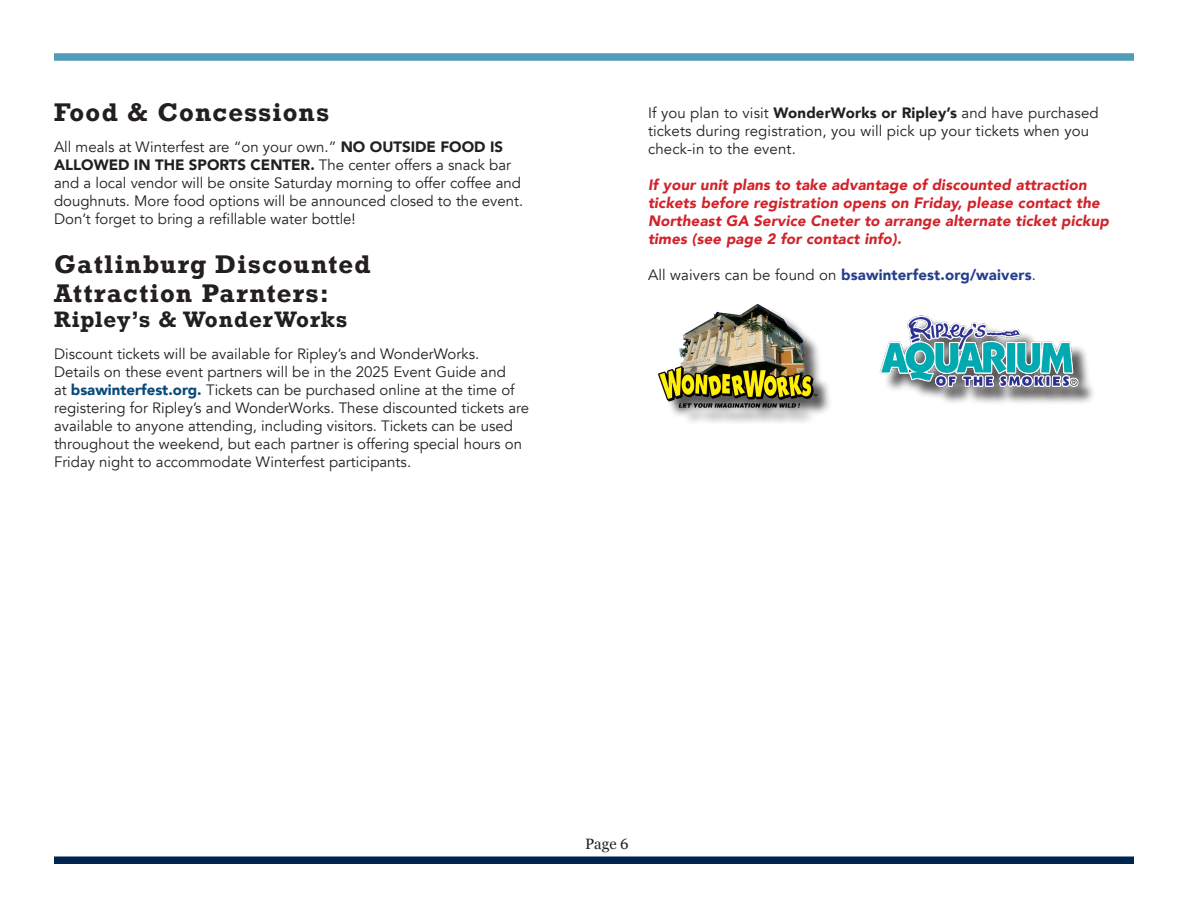
<style>
.page{position:relative;width:1188px;height:918px;background:#fff}
.page>*{position:absolute;margin:0;border:0;box-sizing:border-box;transform-origin:0 0}
.t1{font:700 24px/28.8px "Rockwell";letter-spacing:.06em;color:#231f20}
.t2{font:700 21px "Rockwell";letter-spacing:.045em;color:#231f20}
.t3{font:15px/18px "Avenir";color:#231f20}
.t4{font:italic 900 15px/18px "Avenir";letter-spacing:.01em;color:#d1232a}
.t5{font:900 15px "Avenir";letter-spacing:.01em;color:#253f8e}
.t6{font:15px "Georgia";color:#231f20}
.s1{font-weight:900}
.s2{font-weight:900;color:#054a78}
.s3{font-weight:400;color:#231f20}
</style>
<div class="page">
<div style="left:54px;top:53px;width:1080px;height:8px;background:#509cb9"></div>
<div style="left:54px;top:856px;width:1080px;height:8px;background:#002451"></div>
<div style="left:884px;top:318px;width:212px;height:87px;background:#231f20;opacity:.75"></div>
<img style="left:879px;top:315px;width:204px;height:77px">
<div style="left:661px;top:307px;width:174px;height:118px;background:#231f20;opacity:.75"></div>
<img style="left:658px;top:304px;width:166px;height:105px">
<p class="t1" style="left:54px;top:97px;width:277px">Food &amp; Concessions</p>
<p class="t3" style="left:54px;top:138px;width:471px">All meals at Winterfest are “on your own.” <span class="s1">NO OUTSIDE FOOD IS ALLOWED IN THE SPORTS CENTER.</span> The center offers a snack bar and a local vendor will be onsite Saturday morning to offer coffee and doughnuts. More food options will be announced closed to the event.<br>Don’t forget to bring a refillable water bottle!</p>
<p class="t1" style="left:54px;top:250px;width:318px">Gatlinburg Discounted<br>Attraction Parnters:</p>
<p class="t2" style="left:54px;top:306px;width:295px">Ripley’s &amp; WonderWorks</p>
<p class="t3" style="left:54px;top:345px;width:477px">Discount tickets will be available for Ripley’s and WonderWorks.<br>Details on these event partners will be in the 2025 Event Guide and<br>at <span class="s2">bsawinterfest.org.</span> Tickets can be purchased online at the time of registering for Ripley’s and WonderWorks. These discounted tickets are available to anyone attending, including visitors. Tickets can be used throughout the weekend, but each partner is offering special hours on Friday night to accommodate Winterfest participants.</p>
<p class="t3" style="left:648px;top:104px;width:452px">If you plan to visit <span class="s1">WonderWorks or Ripley’s</span> and have purchased tickets during registration, you will pick up your tickets when you check-in to the event.</p>
<p class="t4" style="left:648px;top:175px;width:463px">If your unit plans to take advantage of discounted attraction tickets before registration opens on Friday, please contact the Northeast GA Service Cneter to arrange alternate ticket pickup times (see page 2 for contact info).</p>
<p class="t5" style="left:648px;top:262px;width:389px"><span class="s3">All waivers can be found on</span> bsawinterfest.org/waivers<span class="s3">.</span></p>
<p class="t6" style="left:585px;top:833px;width:45px">Page 6</p>
</div>
